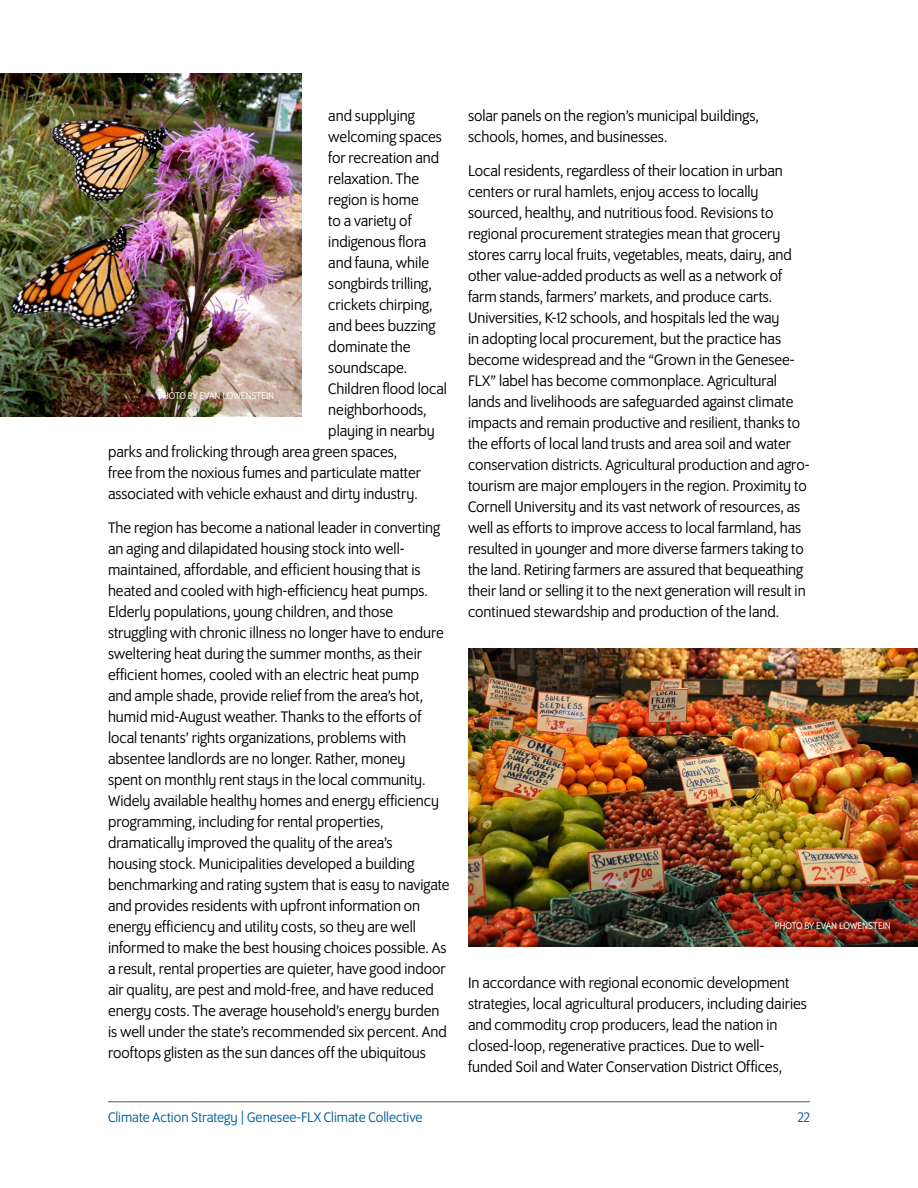
<style>
.page{position:relative;width:918px;height:1188px;background:#fff}
.page>*{position:absolute;margin:0;border:0;box-sizing:border-box;transform-origin:0 0}
.Body{font:16.5px/21px "Program OT";color:#000}
.t1{font:15px "Program OT";color:#005f9e}
.t2{font:10.5px "Program OT";color:#fff}
</style>
<div class="page">
<hr style="left:108px;top:1102px;width:702px;height:1px;background:#58595b">
<img style="left:0;top:73px;width:301px;height:344px">
<img style="left:468px;top:648px;width:450px;height:299px">
<p class="Body" style="left:328px;top:105px;width:88px">and supplying</p>
<p class="Body" style="left:328px;top:126px;width:115px">welcoming spaces</p>
<p class="Body" style="left:328px;top:147px;width:112px">for recreation and</p>
<p class="Body" style="left:328px;top:168px;width:92px">relaxation. The</p>
<p class="Body" style="left:328px;top:189px;width:92px">region is home</p>
<p class="Body" style="left:328px;top:210px;width:85px">to a variety of</p>
<p class="Body" style="left:328px;top:231px;width:100px">indigenous flora</p>
<p class="Body" style="left:328px;top:252px;width:102px">and fauna, while</p>
<p class="Body" style="left:328px;top:273px;width:105px">songbirds trilling,</p>
<p class="Body" style="left:328px;top:294px;width:106px">crickets chirping,</p>
<p class="Body" style="left:328px;top:315px;width:109px">and bees buzzing</p>
<p class="Body" style="left:328px;top:336px;width:84px">dominate the</p>
<p class="Body" style="left:328px;top:357px;width:81px">soundscape.</p>
<p class="Body" style="left:328px;top:378px;width:120px">Children flood local</p>
<p class="Body" style="left:328px;top:399px;width:100px">neighborhoods,</p>
<p class="Body" style="left:328px;top:420px;width:108px">playing in nearby</p>
<p class="Body" style="left:108px;top:441px;width:291px">parks and frolicking through area green spaces,</p>
<p class="Body" style="left:108px;top:462px;width:315px">free from the noxious fumes and particulate matter</p>
<p class="Body" style="left:108px;top:483px;width:311px">associated with vehicle exhaust and dirty industry.</p>
<p class="Body" style="left:108px;top:517px;width:343px">The region has become a national leader in converting an aging and dilapidated housing stock into well&shy;maintained, affordable, and efficient housing that is heated and cooled with high-efficiency heat pumps.<br>Elderly populations, young children, and those struggling with chronic illness no longer have to endure sweltering heat during the summer months, as their efficient homes, cooled with an electric heat pump<br>and ample shade, provide relief from the area’s hot, humid mid-August weather. Thanks to the efforts of local tenants’ rights organizations, problems with absentee landlords are no longer. Rather, money<br>spent on monthly rent stays in the local community.<br>Widely available healthy homes and energy efficiency programming, including for rental properties, dramatically improved the quality of the area’s<br>housing stock. Municipalities developed a building benchmarking and rating system that is easy to navigate and provides residents with upfront information on energy efficiency and utility costs, so they are well informed to make the best housing choices possible. As a result, rental properties are quieter, have good indoor air quality, are pest and mold-free, and have reduced energy costs. The average household’s energy burden is well under the state’s recommended six percent. And rooftops glisten as the sun dances off the ubiquitous</p>
<p class="t2" style="left:158px;top:390px;width:118px">PHOTO BY EVAN LOWENSTEIN</p>
<p class="Body" style="left:468px;top:105px;width:292px">solar panels on the region’s municipal buildings, schools, homes, and businesses.</p>
<p class="Body" style="left:468px;top:160px;width:343px">Local residents, regardless of their location in urban centers or rural hamlets, enjoy access to locally sourced, healthy, and nutritious food. Revisions to regional procurement strategies mean that grocery stores carry local fruits, vegetables, meats, dairy, and other value-added products as well as a network of farm stands, farmers’ markets, and produce carts.<br>Universities, K-12 schools, and hospitals led the way<br>in adopting local procurement, but the practice has become widespread and the “Grown in the Genesee-FLX” label has become commonplace. Agricultural lands and livelihoods are safeguarded against climate impacts and remain productive and resilient, thanks to the efforts of local land trusts and area soil and water conservation districts. Agricultural production and agro&shy;tourism are major employers in the region. Proximity to Cornell University and its vast network of resources, as well as efforts to improve access to local farmland, has resulted in younger and more diverse farmers taking to the land. Retiring farmers are assured that bequeathing their land or selling it to the next generation will result in continued stewardship and production of the land.</p>
<p class="t2" style="left:775px;top:920px;width:118px">PHOTO BY EVAN LOWENSTEIN</p>
<p class="Body" style="left:468px;top:972px;width:340px">In accordance with regional economic development strategies, local agricultural producers, including dairies and commodity crop producers, lead the nation in closed-loop, regenerative practices. Due to well&shy;funded Soil and Water Conservation District Offices,</p>
<p class="t1" style="left:108px;top:1108px;width:316px">Climate Action Strategy | Genesee-FLX Climate Collective</p>
<p class="t1" style="left:798px;top:1108px;width:14px">22</p>
</div>
